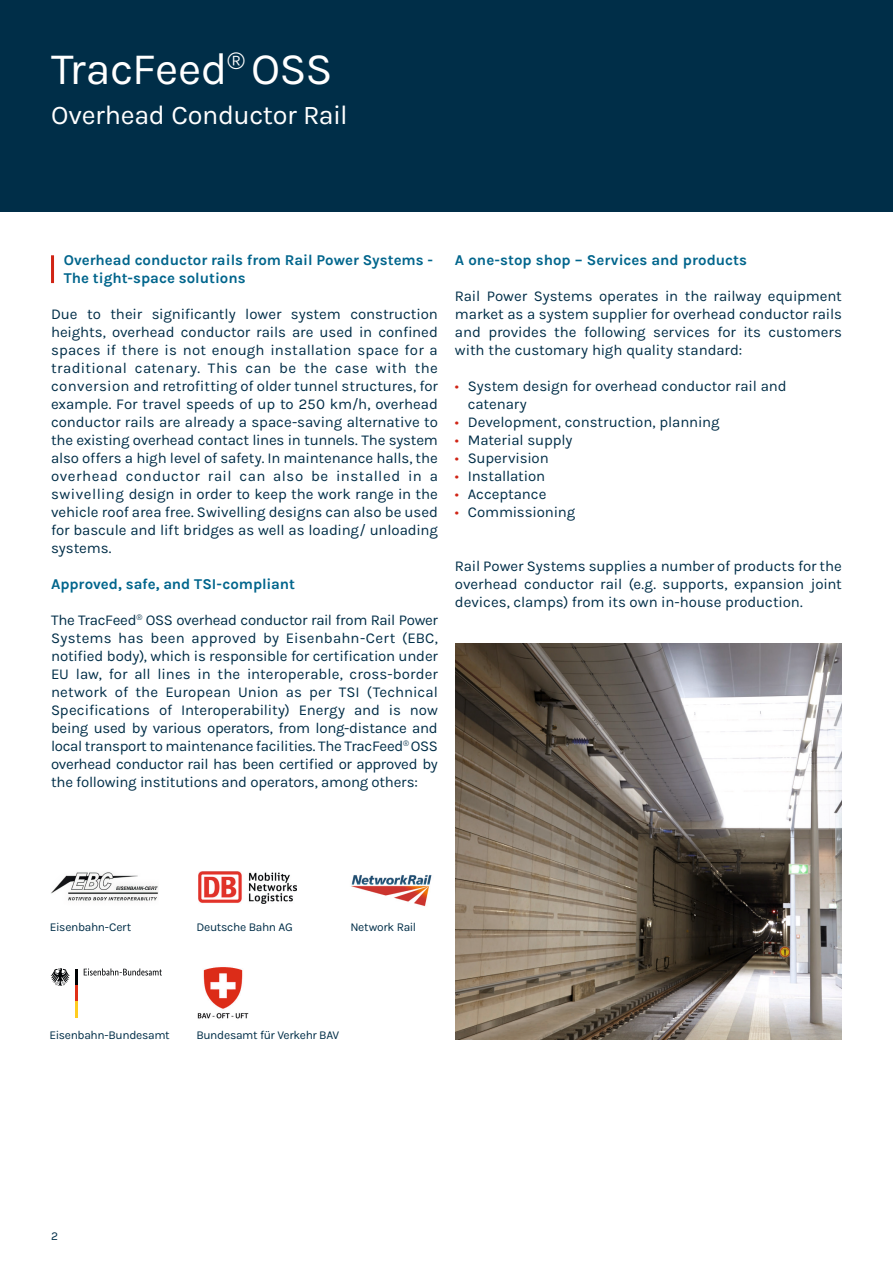
<style>
.page{position:relative;width:893px;height:1263px;background:#fff}
.page>*{position:absolute;margin:0;border:0;box-sizing:border-box;transform-origin:0 0}
.t1{font:45px "Karla";letter-spacing:-.015em;color:#fff}
.t2{font:27px "Karla";letter-spacing:-.015em;color:#fff}
.t3{font:15px/18px "Karla";letter-spacing:-.005em;color:#002e48;text-align:justify}
.t4{font:700 15px/18px "Karla";color:#00658c}
.t5{font:12px "Karla";letter-spacing:-.025em;color:#002e48}
.s1{color:#d02415}
</style>
<div class="page">
<div style="left:0;top:0;width:893px;height:211px;background:#002e48"></div>
<hr style="left:51px;top:255px;width:3px;height:28px;background:#d02415">
<img style="left:199px;top:872px;width:98px;height:31px">
<img style="left:455px;top:643px;width:387px;height:396px">
<svg style="left:84px;top:968px;width:78px;height:7px"></svg>
<svg style="left:51px;top:968px;width:19px;height:18px"></svg>
<hr style="left:75px;top:969px;width:3px;height:16px;background:#010305">
<hr style="left:75px;top:985px;width:3px;height:17px;background:#e03017">
<hr style="left:75px;top:1002px;width:3px;height:16px;background:#ffcc20">
<img style="left:351px;top:875px;width:81px;height:32px">
<img style="left:51px;top:872px;width:107px;height:29px">
<img style="left:197px;top:967px;width:52px;height:52px">
<h1 class="t1" style="left:51px;top:40px;width:283px">TracFeed<sup>®</sup> OSS</h1>
<h2 class="t2" style="left:51px;top:98px;width:298px">Overhead Conductor Rail</h2>
<p class="t4" style="left:64px;top:250px;width:371px">Overhead conductor rails from Rail Power Systems -<br>The tight-space solutions</p>
<p class="t3" style="left:51px;top:305px;width:388px">Due to their significantly lower system construction heights, overhead conductor rails are used in confined spaces if there is not enough installation space for a traditional catenary. This can be the case with the conversion and retrofitting of older tunnel structures, for example. For travel speeds of up to 250 km/h, overhead conductor rails are already a space-saving alternative to the existing overhead contact lines in tunnels. The system also offers a high level of safety. In maintenance halls, the overhead conductor rail can also be installed in a swivelling design in order to keep the work range in the vehicle roof area free. Swivelling designs can also be used for bascule and lift bridges as well as loading/ unloading systems.</p>
<p class="t4" style="left:51px;top:574px;width:245px">Approved, safe, and TSI-compliant</p>
<p class="t3" style="left:51px;top:611px;width:388px">The TracFeed<sup>®</sup> OSS overhead conductor rail from Rail Power Systems has been approved by Eisenbahn-Cert (EBC, notified body), which is responsible for certification under EU law, for all lines in the interoperable, cross-border network of the European Union as per TSI (Technical Specifications of Interoperability) Energy and is now being used by various operators, from long-distance and local transport to maintenance facilities. The TracFeed<sup>®</sup> OSS overhead conductor rail has been certified or approved by the following institutions and operators, among others:</p>
<p class="t4" style="left:455px;top:250px;width:294px">A one-stop shop – Services and products</p>
<p class="t3" style="left:455px;top:287px;width:388px">Rail Power Systems operates in the railway equipment market as a system supplier for overhead conductor rails and provides the following services for its customers with the customary high quality standard:</p>
<p class="t3" style="left:468px;top:377px;width:321px;text-indent:-13px"><span class="s1">•</span> System design for overhead conductor rail and catenary</p>
<p class="t3" style="left:455px;top:413px;width:266px"><span class="s1">•</span> Development, construction, planning</p>
<p class="t3" style="left:455px;top:431px;width:119px"><span class="s1">•</span> Material supply</p>
<p class="t3" style="left:455px;top:449px;width:95px"><span class="s1">•</span> Supervision</p>
<p class="t3" style="left:455px;top:467px;width:92px"><span class="s1">•</span> Installation</p>
<p class="t3" style="left:455px;top:485px;width:93px"><span class="s1">•</span> Acceptance</p>
<p class="t3" style="left:455px;top:503px;width:122px"><span class="s1">•</span> Commissioning</p>
<p class="t3" style="left:455px;top:557px;width:388px">Rail Power Systems supplies a number of products for the overhead conductor rail (e.g. supports, expansion joint devices, clamps) from its own in-house production.</p>
<p class="t5" style="left:50px;top:919px;width:83px">Eisenbahn-Cert</p>
<p class="t5" style="left:196px;top:919px;width:98px">Deutsche Bahn AG</p>
<p class="t5" style="left:350px;top:919px;width:67px">Network Rail</p>
<p class="t5" style="left:50px;top:1027px;width:122px">Eisenbahn-Bundesamt</p>
<p class="t5" style="left:196px;top:1027px;width:144px">Bundesamt für Verkehr BAV</p>
<p class="t5" style="left:51px;top:1228px;width:8px">2</p>
</div>
